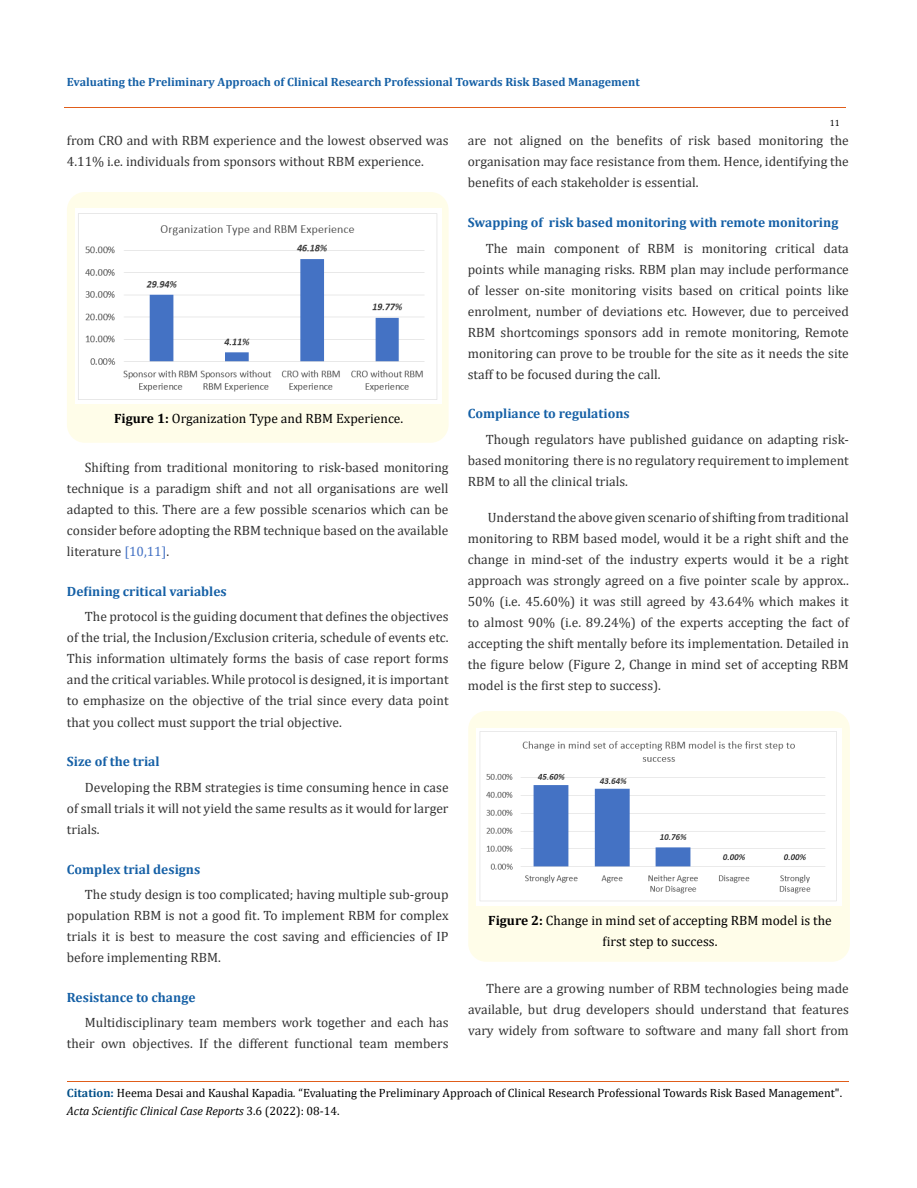
<style>
.page{position:relative;width:917px;height:1188px;background:#fff}
.page>*{position:absolute;margin:0;border:0;box-sizing:border-box;transform-origin:0 0}
.t1{font:13.5px/21px "Cambria";color:#333;text-align:justify}
.t2{font:700 13.5px "Cambria";color:#1560a6}
.t3{font:13.5px/21px "Cambria";color:#000;text-align:center}
.t4{font:12px/18px "Cambria";color:#000}
.t5{font:700 12px "Cambria";color:#1560a6}
.t6{font:9px "Cambria";color:#000}
.s1{font-weight:700}
.s2{color:#4472c4}
.s3{font-weight:700;color:#035089}
.s4{font-style:italic}
</style>
<div class="page">
<div style="left:67px;top:192px;width:381px;height:251px;background:#fffde9;border-radius:18px"></div>
<img style="left:76px;top:209px;width:365px;height:195px">
<div style="left:468px;top:711px;width:381px;height:251px;background:#fffde9;border-radius:18px"></div>
<img style="left:477px;top:728px;width:364px;height:177px">
<hr style="left:64px;top:108px;width:781px;height:1px;background:#e05d1a">
<hr style="left:67px;top:1082px;width:781px;height:1px;background:#e05d1a">
<p class="t5" style="left:67px;top:73px;width:574px">Evaluating the Preliminary Approach of Clinical Research Professional Towards Risk Based Management</p>
<p class="t6" style="left:829px;top:118px;width:11px">11</p>
<p class="t1" style="left:67px;top:130px;width:383px">from CRO and with RBM experience and the lowest observed was<br>4.11% i.e. individuals from sponsors without RBM experience.</p>
<p class="t3" style="left:114px;top:407px;width:291px"><span class="s1">Figure 1:</span> Organization Type and RBM Experience.</p>
<p class="t1" style="left:67px;top:457px;width:383px;text-indent:18px">Shifting from traditional monitoring to risk-based monitoring technique is a paradigm shift and not all organisations are well adapted to this. There are a few possible scenarios which can be consider before adopting the RBM technique based on the available literature <span class="s2">[10,11]</span>.</p>
<p class="t2" style="left:67px;top:582px;width:161px">Defining critical variables</p>
<p class="t1" style="left:67px;top:606px;width:383px;text-indent:18px">The protocol is the guiding document that defines the objectives of the trial, the Inclusion/Exclusion criteria, schedule of events etc.<br>This information ultimately forms the basis of case report forms and the critical variables. While protocol is designed, it is important to emphasize on the objective of the trial since every data point that you collect must support the trial objective.</p>
<p class="t2" style="left:67px;top:752px;width:94px">Size of the trial</p>
<p class="t1" style="left:67px;top:777px;width:383px;text-indent:18px">Developing the RBM strategies is time consuming hence in case of small trials it will not yield the same results as it would for larger trials.</p>
<p class="t2" style="left:67px;top:859px;width:135px">Complex trial designs</p>
<p class="t1" style="left:67px;top:884px;width:383px;text-indent:18px">The study design is too complicated; having multiple sub-group population RBM is not a good fit. To implement RBM for complex trials it is best to measure the cost saving and efficiencies of IP before implementing RBM.</p>
<p class="t2" style="left:67px;top:988px;width:130px">Resistance to change</p>
<p class="t1" style="left:67px;top:1012px;width:383px;text-align:right">Multidisciplinary team members work together and each has their own objectives. If the different functional team members</p>
<p class="t1" style="left:468px;top:130px;width:382px">are not aligned on the benefits of risk based monitoring the organisation may face resistance from them. Hence, identifying the benefits of each stakeholder is essential.</p>
<p class="t2" style="left:468px;top:213px;width:372px">Swapping of risk based monitoring with remote monitoring</p>
<p class="t1" style="left:468px;top:238px;width:382px;text-indent:18px">The main component of RBM is monitoring critical data points while managing risks. RBM plan may include performance of lesser on-site monitoring visits based on critical points like enrolment, number of deviations etc. However, due to perceived RBM shortcomings sponsors add in remote monitoring, Remote monitoring can prove to be trouble for the site as it needs the site staff to be focused during the call.</p>
<p class="t2" style="left:468px;top:404px;width:163px">Compliance to regulations</p>
<p class="t1" style="left:468px;top:429px;width:382px;text-indent:18px">Though regulators have published guidance on adapting risk&shy;based monitoring there is no regulatory requirement to implement RBM to all the clinical trials.</p>
<p class="t1" style="left:468px;top:507px;width:382px;text-indent:20px">Understand the above given scenario of shifting from traditional monitoring to RBM based model, would it be a right shift and the change in mind-set of the industry experts would it be a right approach was strongly agreed on a five pointer scale by approx..<br>50% (i.e. 45.60%) it was still agreed by 43.64% which makes it to almost 90% (i.e. 89.24%) of the experts accepting the fact of accepting the shift mentally before its implementation. Detailed in the figure below (Figure 2, Change in mind set of accepting RBM model is the first step to success).</p>
<p class="t3" style="left:488px;top:910px;width:345px"><span class="s1">Figure 2:</span> Change in mind set of accepting RBM model is the first step to success.</p>
<p class="t1" style="left:468px;top:978px;width:382px;text-indent:18px">There are a growing number of RBM technologies being made available, but drug developers should understand that features vary widely from software to software and many fall short from</p>
<p class="t4" style="left:67px;top:1084px;width:776px"><span class="s3">Citation:</span> Heema Desai and Kaushal Kapadia<span class="s4">.</span> “Evaluating the Preliminary Approach of Clinical Research Professional Towards Risk Based Management".<br><span class="s4">Acta Scientific Clinical Case Reports</span> 3.6 (2022): 08-14.</p>
</div>
